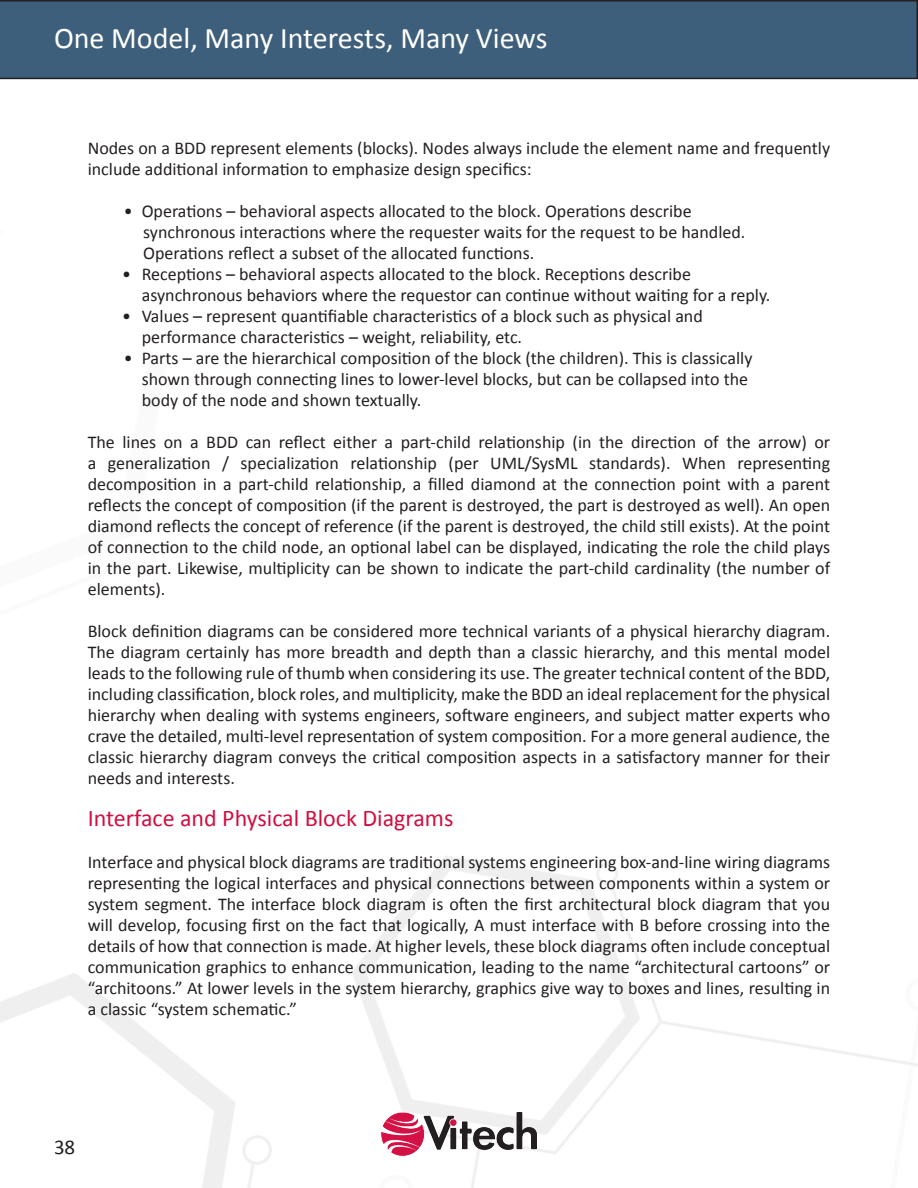
<style>
.page{position:relative;width:918px;height:1188px;background:#fff}
.page>*{position:absolute;margin:0;border:0;box-sizing:border-box;transform-origin:0 0}
.t1{font:30px "Calibri";color:#fff}
.t2{font:24px "Calibri";color:#d10e40}
.t3{font:21px "Calibri";color:#231f20}
.t4{font:18px/21px "Calibri";color:#231f20}
</style>
<div class="page">
<img style="left:0;top:856px;width:918px;height:332px">
<div style="left:0;top:0;width:918px;height:79px;background:#3e5f7b"></div>
<img style="left:382px;top:1112px;width:154px;height:44px">
<h1 class="t1" style="left:54px;top:19px;width:495px">One Model, Many Interests, Many Views</h1>
<p class="t4" style="left:88px;top:137px;width:744px">Nodes on a BDD represent elements (blocks). Nodes always include the element name and frequently include additional information to emphasize design specifics:</p>
<p class="t4" style="left:143px;top:200px;width:604px;text-indent:-19px">• Operations – behavioral aspects allocated to the block. Operations describe synchronous interactions where the requester waits for the request to be handled.<br>Operations reflect a subset of the allocated functions.</p>
<p class="t4" style="left:142px;top:264px;width:630px;text-indent:-19px">• Receptions – behavioral aspects allocated to the block. Receptions describe asynchronous behaviors where the requestor can continue without waiting for a reply.</p>
<p class="t4" style="left:142px;top:306px;width:563px;text-indent:-19px">• Values – represent quantifiable characteristics of a block such as physical and performance characteristics – weight, reliability, etc.</p>
<p class="t4" style="left:142px;top:348px;width:612px;text-indent:-18px">• Parts – are the hierarchical composition of the block (the children). This is classically shown through connecting lines to lower-level blocks, but can be collapsed into the body of the node and shown textually.</p>
<p class="t4" style="left:88px;top:432px;width:744px;text-align:justify">The lines on a BDD can reflect either a part-child relationship (in the direction of the arrow) or a generalization / specialization relationship (per UML/SysML standards). When representing decomposition in a part-child relationship, a filled diamond at the connection point with a parent reflects the concept of composition (if the parent is destroyed, the part is destroyed as well). An open diamond reflects the concept of reference (if the parent is destroyed, the child still exists). At the point of connection to the child node, an optional label can be displayed, indicating the role the child plays in the part. Likewise, multiplicity can be shown to indicate the part-child cardinality (the number of elements).</p>
<p class="t4" style="left:88px;top:621px;width:744px;text-align:justify">Block definition diagrams can be considered more technical variants of a physical hierarchy diagram.<br>The diagram certainly has more breadth and depth than a classic hierarchy, and this mental model leads to the following rule of thumb when considering its use. The greater technical content of the BDD, including classification, block roles, and multiplicity, make the BDD an ideal replacement for the physical hierarchy when dealing with systems engineers, software engineers, and subject matter experts who crave the detailed, multi-level representation of system composition. For a more general audience, the classic hierarchy diagram conveys the critical composition aspects in a satisfactory manner for their needs and interests.</p>
<h2 class="t2" style="left:88px;top:803px;width:367px">Interface and Physical Block Diagrams</h2>
<p class="t4" style="left:88px;top:851px;width:744px;text-align:justify">Interface and physical block diagrams are traditional systems engineering box-and-line wiring diagrams representing the logical interfaces and physical connections between components within a system or system segment. The interface block diagram is often the first architectural block diagram that you will develop, focusing first on the fact that logically, A must interface with B before crossing into the details of how that connection is made. At higher levels, these block diagrams often include conceptual communication graphics to enhance communication, leading to the name “architectural cartoons” or “architoons.” At lower levels in the system hierarchy, graphics give way to boxes and lines, resulting in a classic “system schematic.”</p>
<p class="t3" style="left:54px;top:1134px;width:23px">38</p>
</div>
